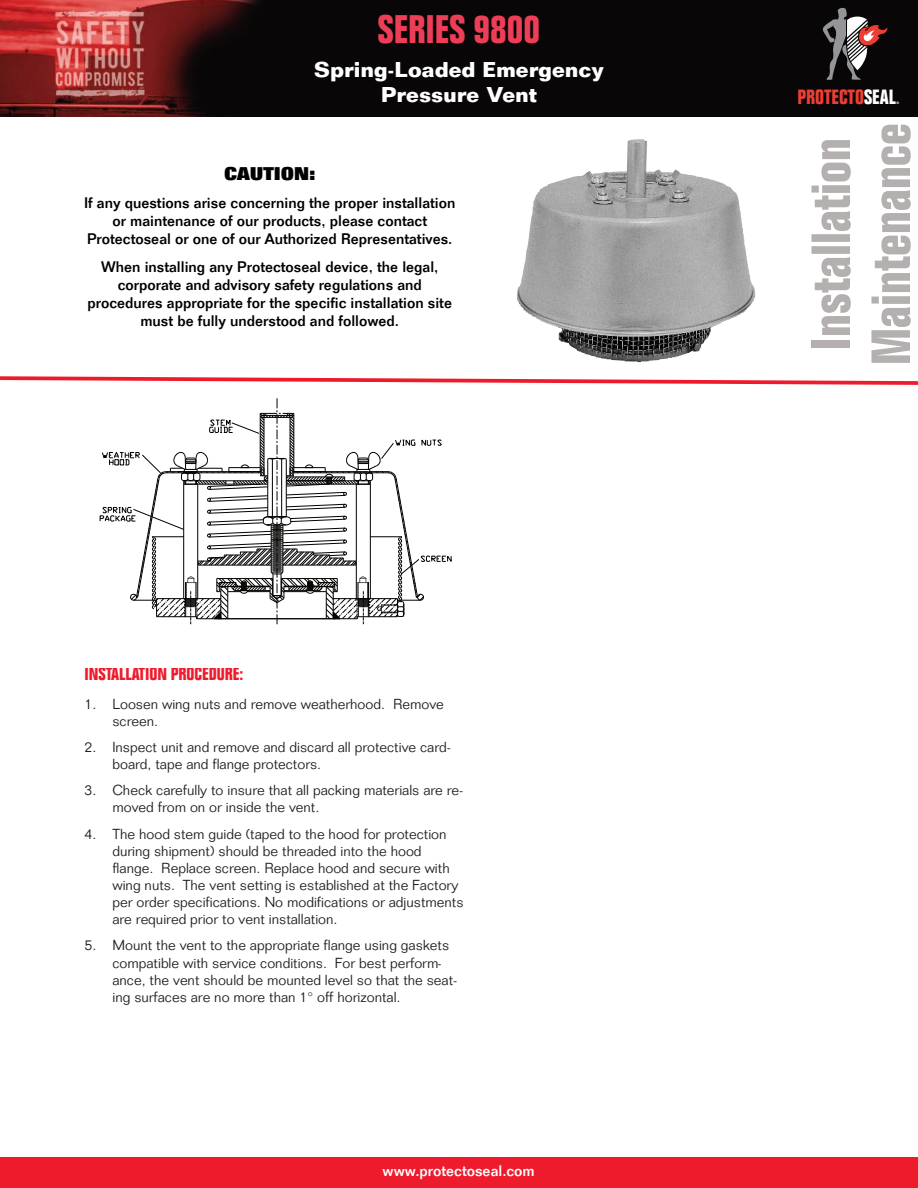
<style>
.page{position:relative;width:918px;height:1188px;background:#fff}
.page>*{position:absolute;margin:0;border:0;box-sizing:border-box;transform-origin:0 0}
.t1{font:700 condensed 39px "Folio Std";color:#ee3d56}
.t2{font:700 21px/25.2px "Folio Std";color:#fff;text-align:center}
.t3{font:700 condensed 20.25px "Folio Std";color:#ee3e34}
.t4{font:700 condensed 18px "Folio Std";color:#ee1b2c}
.t5{font:800 18px "Folio Std";color:#000}
.t6{font:500 15px/18px "Folio Std";color:#000;text-align:center}
.t7{font:500 15px "Folio Std";color:#fff}
.t8{font:300 14.25px/17.1px "Folio Std";color:#231f20}
.t9{font:700 condensed 3.3px "Folio Std";color:#fff}
.s1{color:#fff}
</style>
<div class="page">
<img style="left:0;top:0;width:918px;height:116px">
<div style="left:0;top:1157px;width:918px;height:31px;background:#ee1b2c"></div>
<svg style="left:822px;top:8px;width:65px;height:72px;background:#4f4343"></svg>
<div style="left:811px;top:340px;width:39px;height:7px;background:#b4b0af"></div>
<svg style="left:811px;top:140px;width:40px;height:195px"></svg>
<svg style="left:871px;top:125px;width:40px;height:238px"></svg>
<img style="left:591px;top:141px;width:165px;height:221px">
<svg style="left:100px;top:398px;width:352px;height:226px"></svg>
<svg style="left:0;top:376px;width:918px;height:9px"></svg>
<h1 class="t1" style="left:378px;top:15px;width:164px">SERIES 9800</h1>
<h2 class="t2" style="left:314px;top:59px;width:291px">Spring-Loaded Emergency<br>Pressure Vent</h2>
<p class="t5" style="left:224px;top:167px;width:93px">CAUTION:</p>
<p class="t6" style="left:84px;top:196px;width:373px">If any questions arise concerning the proper installation or maintenance of our products, please contact<br>Protectoseal or one of our Authorized Representatives.</p>
<p class="t6" style="left:87px;top:259px;width:366px">When installing any Protectoseal device, the legal, corporate and advisory safety regulations and procedures appropriate for the specific installation site must be fully understood and followed.</p>
<p class="t4" style="left:85px;top:668px;width:160px">INSTALLATION PROCEDURE:</p>
<p class="t8" style="left:112px;top:697px;width:333px;text-indent:-28px">1. Loosen wing nuts and remove weatherhood. Remove screen.</p>
<p class="t8" style="left:112px;top:740px;width:340px;text-indent:-28px">2. Inspect unit and remove and discard all protective card&shy;board, tape and flange protectors.</p>
<p class="t8" style="left:112px;top:783px;width:353px;text-indent:-28px">3. Check carefully to insure that all packing materials are re&shy;moved from on or inside the vent.</p>
<p class="t8" style="left:112px;top:827px;width:353px;text-indent:-28px">4. The hood stem guide (taped to the hood for protection during shipment) should be threaded into the hood flange. Replace screen. Replace hood and secure with wing nuts. The vent setting is established at the Factory per order specifications. No modifications or adjustments are required prior to vent installation.</p>
<p class="t8" style="left:112px;top:939px;width:347px;text-indent:-28px">5. Mount the vent to the appropriate flange using gaskets compatible with service conditions. For best perform&shy;ance, the vent should be mounted level so that the seat&shy;ing surfaces are no more than 1° off horizontal.</p>
<p class="t7" style="left:383px;top:1165px;width:154px">www.protectoseal.com</p>
<h3 class="t3" style="left:798px;top:89px;width:100px">PROTECTO<span class="s1">SEAL</span></h3>
<p class="t9" style="left:896px;top:101px;width:4px">®</p>
</div>
